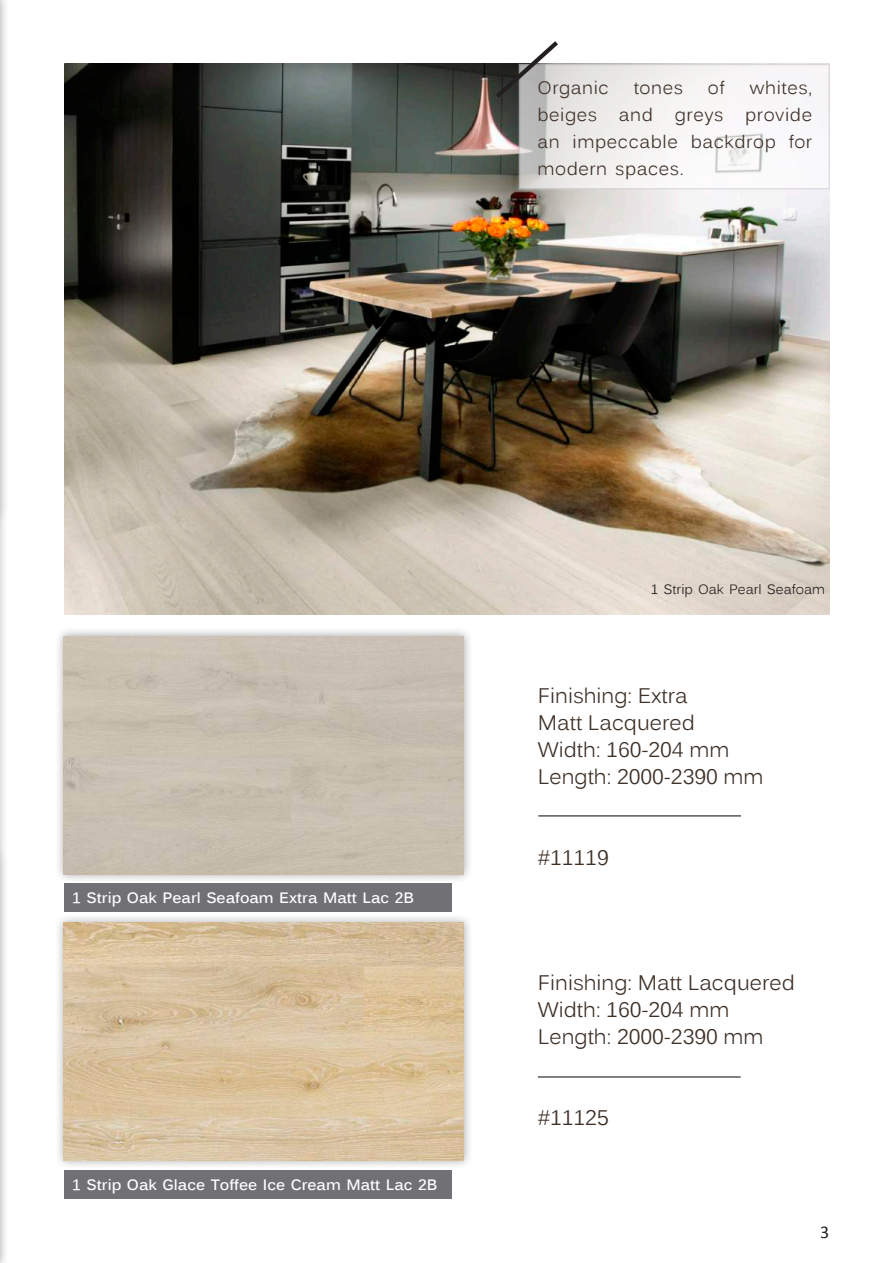
<style>
.page{position:relative;width:893px;height:1263px;background:#fff}
.page>*{position:absolute;margin:0;border:0;box-sizing:border-box;transform-origin:0 0}
.t1{font:21px/27px "Kalinga";color:#3e3128}
.t2{font:18px/27px "Kalinga";letter-spacing:.03em;color:#3e3128;text-align:justify}
.t3{font:18px "Calibri";color:#231f20}
.t4{font:700 15px "Kalinga";color:#fff}
.t5{font:13.5px "Kalinga";color:#231f20}
</style>
<div class="page">
<img style="left:65px;top:64px;width:764px;height:550px">
<div style="left:0;top:0;width:10px;height:525px;background:#231f20;opacity:.4"></div>
<div style="left:0;top:847px;width:9px;height:416px;background:#231f20;opacity:.4"></div>
<div style="left:55px;top:913px;width:418px;height:257px;background:#231f20;opacity:.4"></div>
<img style="left:64px;top:922px;width:399px;height:238px">
<div style="left:0;top:506px;width:9px;height:359px;background:#231f20;opacity:.4"></div>
<svg style="left:519px;top:64px;width:311px;height:125px;fill:#f6f5f3"></svg>
<svg style="left:491px;top:41px;width:72px;height:61px"></svg>
<div style="left:64px;top:883px;width:388px;height:29px;background:#707075"></div>
<div style="left:64px;top:1170px;width:388px;height:29px;background:#707075"></div>
<hr style="left:538px;top:815px;width:203px;height:1px;background:#231f20">
<hr style="left:538px;top:1076px;width:203px;height:1px;background:#231f20">
<div style="left:55px;top:627px;width:418px;height:256px;background:#231f20;opacity:.4"></div>
<div style="left:64px;top:636px;width:399px;height:238px;background:#c9bfb0"></div>
<p class="t2" style="left:537px;top:76px;width:276px;text-indent:212px">whites, beiges and greys provide an impeccable backdrop for modern spaces.</p>
<p class="t2" style="left:537px;top:76px;width:73px">Organic</p>
<p class="t2" style="left:634px;top:76px;width:51px">tones</p>
<p class="t2" style="left:708px;top:76px;width:18px">of</p>
<p class="t4" style="left:72px;top:887px;width:343px">1 Strip Oak Pearl Seafoam Extra Matt Lac 2B</p>
<p class="t4" style="left:72px;top:1174px;width:367px">1 Strip Oak Glace Toffee Ice Cream Matt Lac 2B</p>
<p class="t5" style="left:651px;top:580px;width:175px">1 Strip Oak Pearl Seafoam</p>
<p class="t1" style="left:538px;top:684px;width:227px">Finishing: Extra<br>Matt Lacquered<br>Width: 160-204 mm<br>Length: 2000-2390 mm</p>
<p class="t1" style="left:538px;top:846px;width:72px">#11119</p>
<p class="t1" style="left:538px;top:971px;width:258px">Finishing: Matt Lacquered<br>Width: 160-204 mm<br>Length: 2000-2390 mm</p>
<p class="t1" style="left:538px;top:1106px;width:72px">#11125</p>
<p class="t3" style="left:820px;top:1221px;width:11px">3</p>
</div>
